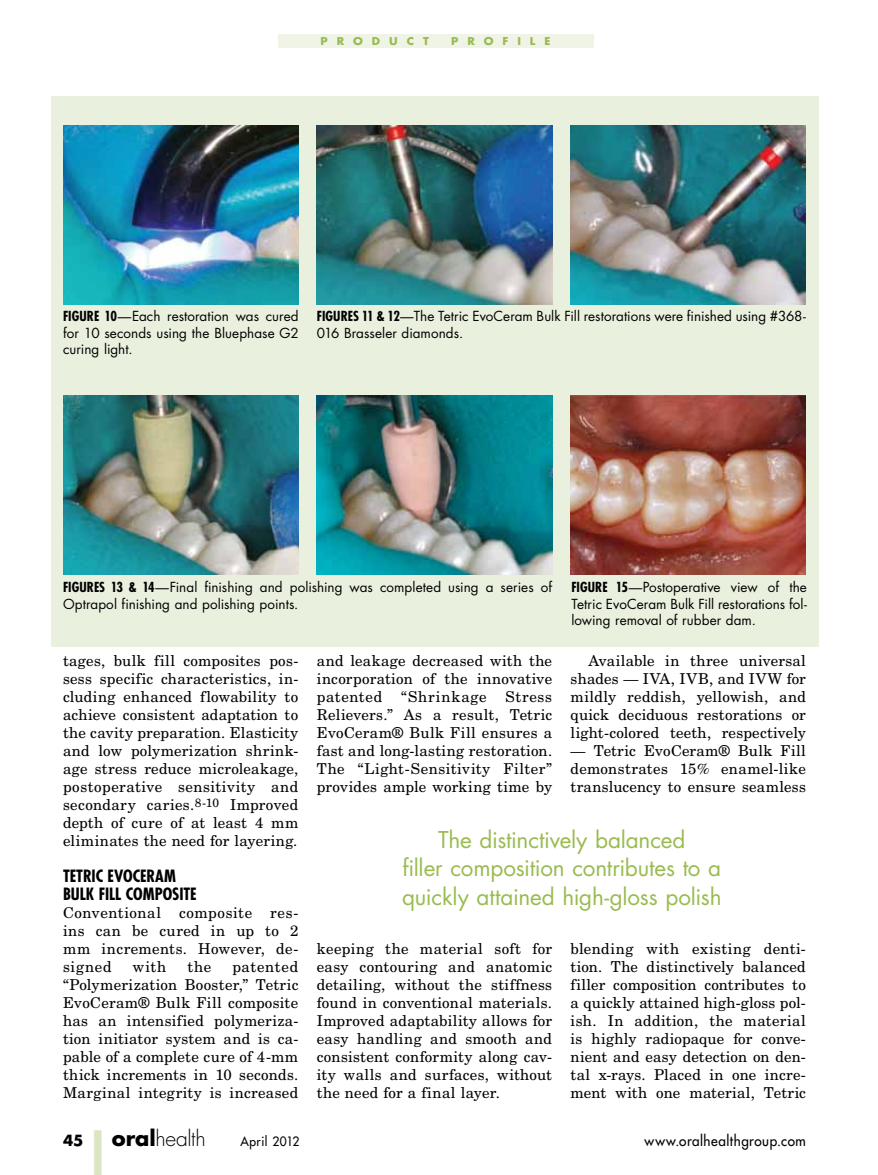
<style>
.page{position:relative;width:878px;height:1175px;background:#fff}
.page>*{position:absolute;margin:0;border:0;box-sizing:border-box;transform-origin:0 0}
.t1{font:700 90px "Futura";color:#dae5c3;scale:.54 1}
.t2{font:22.5px/28.5px "Futura";letter-spacing:-.01em;color:#9abb50;text-align:center}
.t3{font:300 21px "Futura";letter-spacing:-.01em;color:#000}
.t4{font:700 condensed 16.5px/18px "Futura";letter-spacing:-.005em;color:#000}
.t5{font:15px/18px "New Century Schlbk";letter-spacing:.02em;color:#000;text-align:justify}
.t6{font:15px "New Century Schlbk";letter-spacing:.055em;color:#000}
.t7{font:700 15px "Futura";color:#000}
.t8{font:14.1px "Futura";letter-spacing:.04em;color:#000;scale:.95 1}
.t9{font:13.5px/16.5px "Futura";color:#000;text-align:justify}
.t10{font:12.6px "Futura";letter-spacing:.03em;color:#000;scale:.95 1}
.t11{font:700 10.5px "Futura";letter-spacing:.815em;color:#9abb50;scale:1.05 1}
.s1{font-weight:700;font-stretch:condensed}
.s2{font-weight:700}
</style>
<div class="page">
<div style="left:278px;top:34px;width:315px;height:13px;background:#eff4e7"></div>
<div style="left:51px;top:96px;width:767px;height:551px;background:#eaf0de"></div>
<img style="left:63px;top:125px;width:235px;height:179px">
<img style="left:317px;top:125px;width:235px;height:179px">
<img style="left:570px;top:125px;width:236px;height:179px">
<img style="left:63px;top:395px;width:235px;height:179px">
<img style="left:317px;top:395px;width:235px;height:179px">
<img style="left:570px;top:395px;width:236px;height:179px">
<p class="t11" style="left:320px;top:33px;width:105px">PRODUCT</p>
<p class="t11" style="left:451px;top:33px;width:96px">PROFILE</p>
<p class="t9" style="left:63px;top:308px;width:237px"><span class="s1">FIGURE 10</span>—Each restoration was cured for 10 seconds using the Bluephase G2 curing light.</p>
<p class="t9" style="left:317px;top:308px;width:490px"><span class="s1">FIGURES 11 &amp; 12</span>—The Tetric EvoCeram Bulk Fill restorations were finished using #368-<br>016 Brasseler diamonds.</p>
<p class="t9" style="left:63px;top:578px;width:490px"><span class="s1">FIGURES 13 &amp; 14</span>—Final finishing and polishing was completed using a series of<br>Optrapol finishing and polishing points.</p>
<p class="t9" style="left:571px;top:578px;width:237px"><span class="s1">FIGURE 15</span>—Postoperative view of the Tetric EvoCeram Bulk Fill restorations fol&shy;lowing removal of rubber dam.</p>
<p class="t5" style="left:63px;top:652px;width:237px">tages, bulk fill composites pos&shy;sess specific characteristics, in&shy;cluding enhanced flowability to achieve consistent adaptation to the cavity preparation. Elasticity and low polymerization shrink&shy;age stress reduce microleakage, postoperative sensitivity and secondary caries.<sup>8-10</sup> Improved depth of cure of at least 4 mm eliminates the need for layering.</p>
<p class="t4" style="left:63px;top:867px;width:135px">TETRIC EVOCERAM<br>BULK FILL COMPOSITE</p>
<p class="t5" style="left:63px;top:904px;width:237px">Conventional composite res&shy;ins can be cured in up to 2 mm increments. However, de&shy;signed</p>
<p class="t5" style="left:63px;top:958px;width:237px;text-indent:169px">patented “Polymerization Booster,” Tetric EvoCeram® Bulk Fill composite has an intensified polymeriza&shy;tion initiator system and is ca&shy;pable of a complete cure of 4-mm thick increments in 10 seconds.<br>Marginal integrity is increased</p>
<p class="t5" style="left:133px;top:958px;width:35px">with</p>
<p class="t5" style="left:187px;top:958px;width:25px">the</p>
<p class="t5" style="left:317px;top:652px;width:237px">and leakage decreased with the incorporation of the innovative patented</p>
<p class="t5" style="left:317px;top:688px;width:237px;text-indent:189px">Stress Relievers.” As a result, Tetric EvoCeram® Bulk Fill ensures a fast and long-lasting restoration.<br>The “Light-Sensitivity Filter” provides ample working time by</p>
<p class="t6" style="left:401px;top:688px;width:87px">“Shrinkage</p>
<p class="t5" style="left:570px;top:652px;width:237px;text-indent:18px">Available in three universal shades — IVA, IVB, and IVW for mildly reddish, yellowish, and quick deciduous restorations or light-colored teeth, respectively</p>
<p class="t5" style="left:570px;top:742px;width:237px">— Tetric EvoCeram® Bulk Fill demonstrates 15% enamel-like translucency to ensure seamless</p>
<h2 class="t2" style="left:402px;top:824px;width:321px">The distinctively balanced<br>filler composition contributes to a quickly attained high-gloss polish</h2>
<p class="t5" style="left:317px;top:940px;width:237px">keeping the material soft for easy contouring and anatomic detailing, without the stiffness found in conventional materials.<br>Improved adaptability allows for easy handling and smooth and consistent conformity along cav&shy;ity walls and surfaces, without the need for a final layer.</p>
<p class="t5" style="left:570px;top:940px;width:237px">blending with existing denti&shy;tion. The distinctively balanced filler composition contributes to a quickly attained high-gloss pol&shy;ish. In addition, the material is highly radiopaque for conve&shy;nient and easy detection on den&shy;tal x-rays. Placed in one incre&shy;ment with one material, Tetric</p>
<p class="t7" style="left:63px;top:1130px;width:22px">45</p>
<h1 class="t1" style="left:84px;top:1108px;width:54px">|</h1>
<h3 class="t3" style="left:112px;top:1125px;width:95px"><span class="s2">ORAL</span>health</h3>
<p class="t10" style="left:240px;top:1133px;width:64px">April 2012</p>
<p class="t8" style="left:644px;top:1132px;width:171px">www.oralhealthgroup.com</p>
</div>
